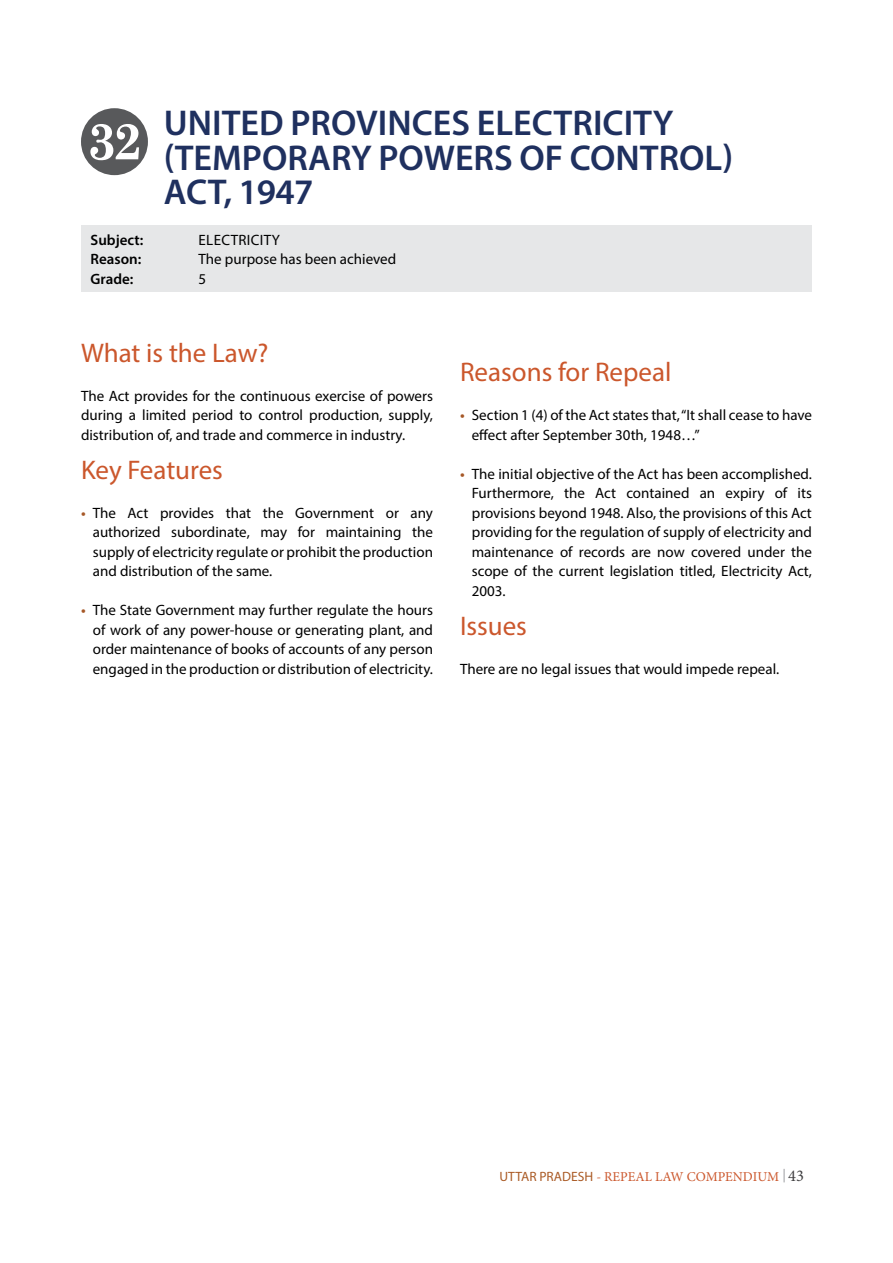
<style>
.page{position:relative;width:893px;height:1263px;background:#fff}
.page>*{position:absolute;margin:0;border:0;box-sizing:border-box;transform-origin:0 0}
.t1{font:700 51px "Century Schoolbook";color:#fff}
.t2{font:600 36px/34.5px "Myriad Pro";color:#1f305f}
.t3{font:27px "Myriad Pro";color:#cb572c}
.t4{font:15px/19.5px "Myriad Pro";color:#000;text-align:justify}
.t5{font:600 15px "Myriad Pro";color:#000}
.t6{font:15px "Myriad Pro";letter-spacing:.02em;color:#000}
.t7{font:13.5px "Minion Pro";color:#cb572c}
.s1{font-weight:600;color:#a65827}
.s2{font-family:"Myriad Pro";color:#aa5b26}
.s3{color:#939598}
.s4{font-size:16.5px;color:#414042}
</style>
<div class="page">
<div style="left:81px;top:225px;width:731px;height:66px;background:#e6e7e8"></div>
<div style="left:81px;top:108px;width:67px;height:67px;background:#58595b;border-radius:50%"></div>
<h1 class="t1" style="left:87px;top:101px;width:56px">32</h1>
<h2 class="t2" style="left:164px;top:105px;width:571px">UNITED PROVINCES ELECTRICITY (TEMPORARY POWERS OF CONTROL)<br>ACT, 1947</h2>
<p class="t5" style="left:91px;top:230px;width:54px">Subject:</p>
<p class="t6" style="left:199px;top:230px;width:83px">ELECTRICITY</p>
<p class="t5" style="left:91px;top:249px;width:52px">Reason:</p>
<p class="t4" style="left:199px;top:249px;width:199px">The purpose has been achieved</p>
<p class="t5" style="left:91px;top:269px;width:44px">Grade:</p>
<p class="t4" style="left:199px;top:268px;width:9px">5</p>
<h3 class="t3" style="left:81px;top:336px;width:189px">What is the Law?</h3>
<p class="t4" style="left:81px;top:385px;width:353px">The Act provides for the continuous exercise of powers during a limited period to control production, supply, distribution of, and trade and commerce in industry.</p>
<h3 class="t3" style="left:81px;top:453px;width:143px">Key Features</h3>
<p class="t4" style="left:93px;top:502px;width:342px;text-indent:-12px"><span class="s1">•</span> The Act provides that the Government or any authorized subordinate, may for maintaining the supply of electricity regulate or prohibit the production and distribution of the same.</p>
<p class="t4" style="left:93px;top:600px;width:342px;text-indent:-12px"><span class="s1">•</span> The State Government may further regulate the hours of work of any power-house or generating plant, and order maintenance of books of accounts of any person engaged in the production or distribution of electricity.</p>
<h3 class="t3" style="left:460px;top:355px;width:213px">Reasons for Repeal</h3>
<p class="t4" style="left:472px;top:405px;width:342px;text-indent:-12px"><span class="s1">•</span> Section 1 (4) of the Act states that, “It shall cease to have effect after September 30th, 1948…”</p>
<p class="t4" style="left:472px;top:463px;width:342px;text-indent:-12px"><span class="s1">•</span> The initial objective of the Act has been accomplished.<br>Furthermore, the Act contained an expiry of its provisions beyond 1948. Also, the provisions of this Act providing for the regulation of supply of electricity and maintenance of records are now covered under the scope of the current legislation titled, Electricity Act, 2003.</p>
<h3 class="t3" style="left:460px;top:609px;width:68px">Issues</h3>
<p class="t4" style="left:460px;top:658px;width:321px">There are no legal issues that would impede repeal.</p>
<p class="t7" style="left:499px;top:1167px;width:306px"><span class="s2">UTTAR PRADESH</span> - REPEAL LAW COMPENDIUM <span class="s3">|</span> <span class="s4">43</span></p>
</div>
